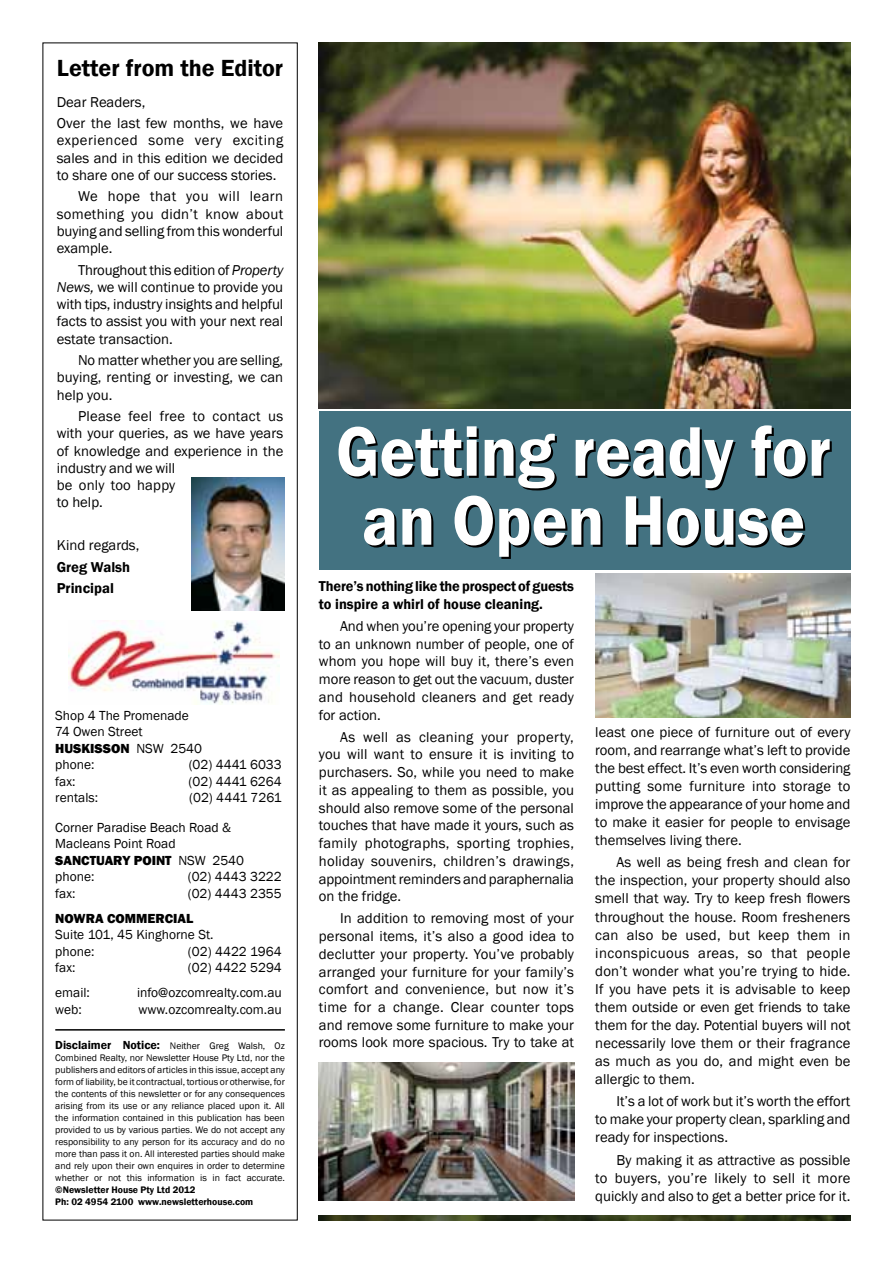
<style>
.page{position:relative;width:893px;height:1263px;background:#fff}
.page>*{position:absolute;margin:0;border:0;box-sizing:border-box;transform-origin:0 0}
.t1{font:600 72.6px/69px "Franklin Gothic";color:#fff;text-align:center;scale:.93 1}
.t2{font:600 24px "Franklin Gothic";color:#000}
.t3{font:14.7px/18px "Franklin Gothic";color:#000;text-align:justify}
.t4{font:600 14.7px/21.5px "Franklin Gothic";color:#000}
.t5{font:13.5px/16.5px "Franklin Gothic";color:#000}
.t6{font:800 13.5px "Franklin Gothic";color:#000}
.t7{font:9.75px/12px "Franklin Gothic";color:#000;text-align:justify}
.t8{font:600 9.75px/12px "Franklin Gothic";color:#000}
.s1{font-style:italic}
.s2{font-weight:800}
.s3{font-weight:600;font-size:12px}
</style>
<div class="page">
<hr style="left:55px;top:1029px;width:230px;height:1px;background:#000">
<img style="left:191px;top:478px;width:94px;height:133px">
<img style="left:69px;top:621px;width:210px;height:83px">
<img style="left:595px;top:573px;width:255px;height:145px">
<div style="left:319px;top:411px;width:531px;height:159px;background:#437281"></div>
<img style="left:319px;top:43px;width:531px;height:365px">
<img style="left:319px;top:1216px;width:531px;height:4px">
<img style="left:319px;top:1062px;width:255px;height:138px">
<h2 class="t2" style="left:57px;top:54px;width:228px">Letter from the Editor</h2>
<p class="t3" style="left:57px;top:91px;width:228px;line-height:21.5px">Dear Readers,<br>Over the last few months, we have</p>
<p class="t3" style="left:57px;top:132px;width:228px;line-height:17.2px">experienced some very exciting sales and in this edition we decided to share one of our success stories.</p>
<p class="t3" style="left:57px;top:188px;width:228px;line-height:17.2px;text-indent:21px">We hope that you will learn something you didn’t know about buying and selling from this wonderful example.</p>
<p class="t3" style="left:57px;top:261px;width:228px;line-height:17.2px;text-indent:21px">Throughout this edition of <span class="s1">Property News,</span> we will continue to provide you with tips, industry insights and helpful facts to assist you with your next real estate transaction.</p>
<p class="t3" style="left:57px;top:352px;width:228px;line-height:17.2px;text-indent:21px">No matter whether you are selling, buying, renting or investing, we can help you.</p>
<p class="t3" style="left:57px;top:408px;width:228px;line-height:17.2px;text-align:left;text-indent:21px">Please feel free to contact us with your queries, as we have years of knowledge and experience in the industry and we will<br>be only too happy<br>to help.</p>
<p class="t3" style="left:57px;top:537px;width:84px">Kind regards,</p>
<p class="t4" style="left:57px;top:556px;width:75px">Greg Walsh<br>Principal</p>
<p class="t5" style="left:55px;top:707px;width:148px">Shop 4 The Promenade<br>74 Owen Street<br><span class="s2">HUSKISSON</span> NSW 2540 phone:</p>
<p class="t5" style="left:189px;top:757px;width:95px">(02) 4441 6033</p>
<p class="t5" style="left:55px;top:773px;width:22px">fax:</p>
<p class="t5" style="left:189px;top:773px;width:95px">(02) 4441 6264</p>
<p class="t5" style="left:55px;top:790px;width:44px">rentals:</p>
<p class="t5" style="left:55px;top:783px;width:228px;line-height:29.2px;text-indent:134px">(02) 4441 7261<br>Corner Paradise Beach Road &amp;</p>
<p class="t5" style="left:55px;top:836px;width:190px">Macleans Point Road<br><span class="s2">SANCTUARY POINT</span> NSW 2540 phone:</p>
<p class="t5" style="left:188px;top:869px;width:95px">(02) 4443 3222</p>
<p class="t5" style="left:55px;top:885px;width:22px">fax:</p>
<p class="t5" style="left:188px;top:885px;width:95px">(02) 4443 2355</p>
<p class="t6" style="left:55px;top:909px;width:140px">NOWRA COMMERCIAL</p>
<p class="t5" style="left:55px;top:927px;width:160px">Suite 101, 45 Kinghorne St. phone:</p>
<p class="t5" style="left:188px;top:943px;width:95px">(02) 4422 1964</p>
<p class="t5" style="left:55px;top:960px;width:22px">fax:</p>
<p class="t5" style="left:188px;top:960px;width:95px">(02) 4422 5294</p>
<p class="t5" style="left:55px;top:985px;width:36px">email:</p>
<p class="t5" style="left:137px;top:985px;width:146px">info@ozcomrealty.com.au</p>
<p class="t5" style="left:55px;top:1001px;width:28px">web:</p>
<p class="t5" style="left:139px;top:1001px;width:145px">www.ozcomrealty.com.au</p>
<p class="t7" style="left:55px;top:1040px;width:231px"><span class="s3">Disclaimer Notice:</span> Neither Greg Walsh, Oz Combined Realty, nor Newsletter House Pty Ltd, nor the publishers and editors of articles in this issue, accept any form of liability, be it contractual, tortious or otherwise, for the contents of this newsletter or for any consequences arising from its use or any reliance placed upon it. All the information contained in this publication has been provided to us by various parties. We do not accept any responsibility to any person for its accuracy and do no more than pass it on. All interested parties should make and rely upon their own enquires in order to determine whether or not this information is in fact accurate.</p>
<p class="t8" style="left:55px;top:1184px;width:200px">©Newsletter House Pty Ltd 2012<br>Ph: 02 4954 2100 www.newsletterhouse.com</p>
<h1 class="t1" style="left:336px;top:418px;width:534px">Getting ready for an Open House</h1>
<p class="t4" style="left:319px;top:577px;width:257px;line-height:17.7px">There’s nothing like the prospect of guests to inspire a whirl of house cleaning.</p>
<p class="t3" style="left:319px;top:617px;width:257px;text-indent:21px">And when you’re opening your property to an unknown number of people, one of whom you hope will buy it, there’s even more reason to get out the vacuum, duster and household cleaners and get ready for action.</p>
<p class="t3" style="left:319px;top:728px;width:257px;text-indent:21px">As well as cleaning your property, you will want to ensure it is inviting to purchasers. So, while you need to make it as appealing to them as possible, you should also remove some of the personal touches that have made it yours, such as family photographs, sporting trophies, holiday souvenirs, children’s drawings, appointment reminders and paraphernalia on the fridge.</p>
<p class="t3" style="left:319px;top:910px;width:257px;text-indent:21px">In addition to removing most of your personal items, it’s also a good idea to declutter your property. You’ve probably arranged your furniture for your family’s comfort and convenience, but now it’s time for a change. Clear counter tops and remove some furniture to make your rooms look more spacious. Try to take at</p>
<p class="t3" style="left:595px;top:723px;width:257px">least one piece of furniture out of every room, and rearrange what’s left to provide the best effect. It’s even worth considering putting some furniture into storage to improve the appearance of your home and to make it easier for people to envisage themselves living there.</p>
<p class="t3" style="left:595px;top:854px;width:257px;text-indent:21px">As well as being fresh and clean for the inspection, your property should also smell that way. Try to keep fresh flowers throughout the house. Room fresheners can also be used, but keep them in inconspicuous areas, so that people don’t wonder what you’re trying to hide.<br>If you have pets it is advisable to keep them outside or even get friends to take them for the day. Potential buyers will not necessarily love them or their fragrance as much as you do, and might even be allergic to them.</p>
<p class="t3" style="left:595px;top:1093px;width:257px;text-indent:21px">It’s a lot of work but it’s worth the effort to make your property clean, sparkling and ready for inspections.</p>
<p class="t3" style="left:595px;top:1151px;width:257px;text-indent:21px">By making it as attractive as possible to buyers, you’re likely to sell it more quickly and also to get a better price for it.</p>
</div>
